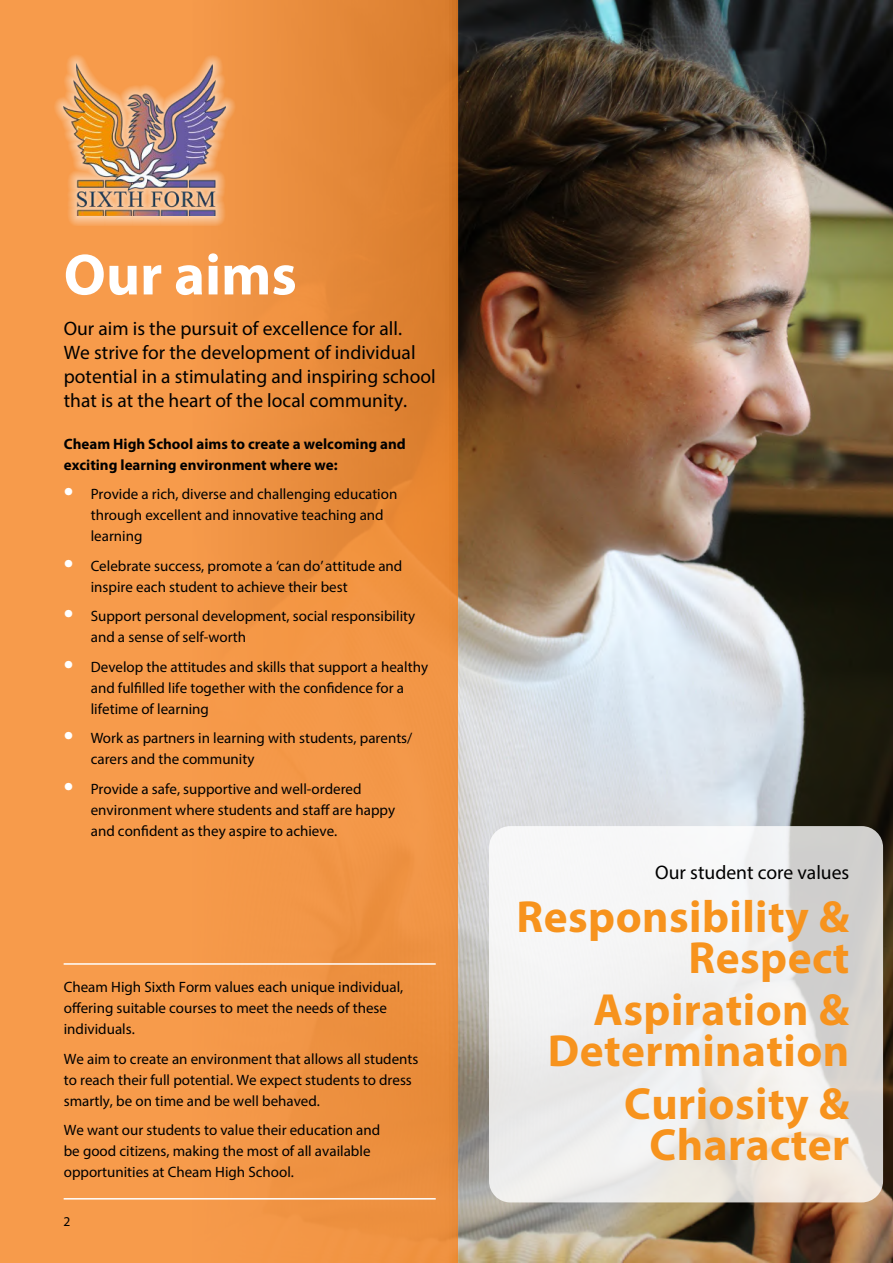
<style>
.page{position:relative;width:893px;height:1263px;background:#fff}
.page>*{position:absolute;margin:0;border:0;box-sizing:border-box;transform-origin:0 0}
.t1{font:700 58.5px "Myriad Pro";color:#fff}
.t2{font:700 45.15px/41.2px "Myriad Pro";letter-spacing:.01em;color:#f7931d;text-align:right}
.t3{font:19.65px "Myriad Pro";color:#000}
.t4{font:19.5px/24px "Myriad Pro";color:#000}
.t5{font:15px/21px "Myriad Pro";color:#000}
.t6{font:700 15px/21px "Myriad Pro";color:#000}
.t7{font:13.5px "Myriad Pro";color:#000}
.s1{font-weight:700;font-size:28.5px;color:#fff}
</style>
<div class="page">
<img style="left:457px;top:0;width:436px;height:1263px">
<div style="left:0;top:0;width:457px;height:1263px;background:linear-gradient(to right,#fca050,#e78a39)"></div>
<svg style="left:53px;top:53px;width:183px;height:173px;background:#f5a057"></svg>
<img style="left:64px;top:64px;width:162px;height:152px">
<hr style="left:64px;top:963px;width:372px;height:2px;background:#fff">
<hr style="left:64px;top:1198px;width:372px;height:1px;background:#fff">
<svg style="left:489px;top:826px;width:394px;height:376px;fill:#f0efef"></svg>
<h1 class="t1" style="left:64px;top:237px;width:235px">Our aims</h1>
<h3 class="t4" style="left:64px;top:316px;width:373px">Our aim is the pursuit of excellence for all.<br>We strive for the development of individual potential in a stimulating and inspiring school that is at the heart of the local community.</h3>
<p class="t6" style="left:64px;top:433px;width:344px">Cheam High School aims to create a welcoming and exciting learning environment where we:</p>
<p class="t5" style="left:91px;top:483px;width:308px;text-indent:-27px"><span class="s1">•</span> Provide a rich, diverse and challenging education through excellent and innovative teaching and learning</p>
<p class="t5" style="left:91px;top:555px;width:313px;text-indent:-27px"><span class="s1">•</span> Celebrate success, promote a ‘can do’ attitude and inspire each student to achieve their best</p>
<p class="t5" style="left:91px;top:605px;width:326px;text-indent:-27px"><span class="s1">•</span> Support personal development, social responsibility and a sense of self-worth</p>
<p class="t5" style="left:91px;top:656px;width:339px;text-indent:-27px"><span class="s1">•</span> Develop the attitudes and skills that support a healthy and fulfilled life together with the confidence for a lifetime of learning</p>
<p class="t5" style="left:91px;top:727px;width:323px;text-indent:-27px"><span class="s1">•</span> Work as partners in learning with students, parents/ carers and the community</p>
<p class="t5" style="left:91px;top:778px;width:306px;text-indent:-27px"><span class="s1">•</span> Provide a safe, supportive and well-ordered environment where students and staff are happy and confident as they aspire to achieve.</p>
<p class="t5" style="left:64px;top:976px;width:341px">Cheam High Sixth Form values each unique individual, offering suitable courses to meet the needs of these individuals.</p>
<p class="t5" style="left:64px;top:1048px;width:356px">We aim to create an environment that allows all students to reach their full potential. We expect students to dress smartly, be on time and be well behaved.</p>
<p class="t5" style="left:64px;top:1119px;width:318px">We want our students to value their education and be good citizens, making the most of all available opportunities at Cheam High School.</p>
<p class="t7" style="left:64px;top:1213px;width:8px">2</p>
<h3 class="t3" style="left:655px;top:860px;width:196px">Our student core values</h3>
<h2 class="t2" style="left:517px;top:894px;width:334px">Responsibility &amp;<br>Respect</h2>
<h2 class="t2" style="left:548px;top:988px;width:303px">Aspiration &amp;<br>Determination</h2>
<h2 class="t2" style="left:624px;top:1081px;width:227px;text-align:center">Curiosity &amp;<br>Character</h2>
</div>
